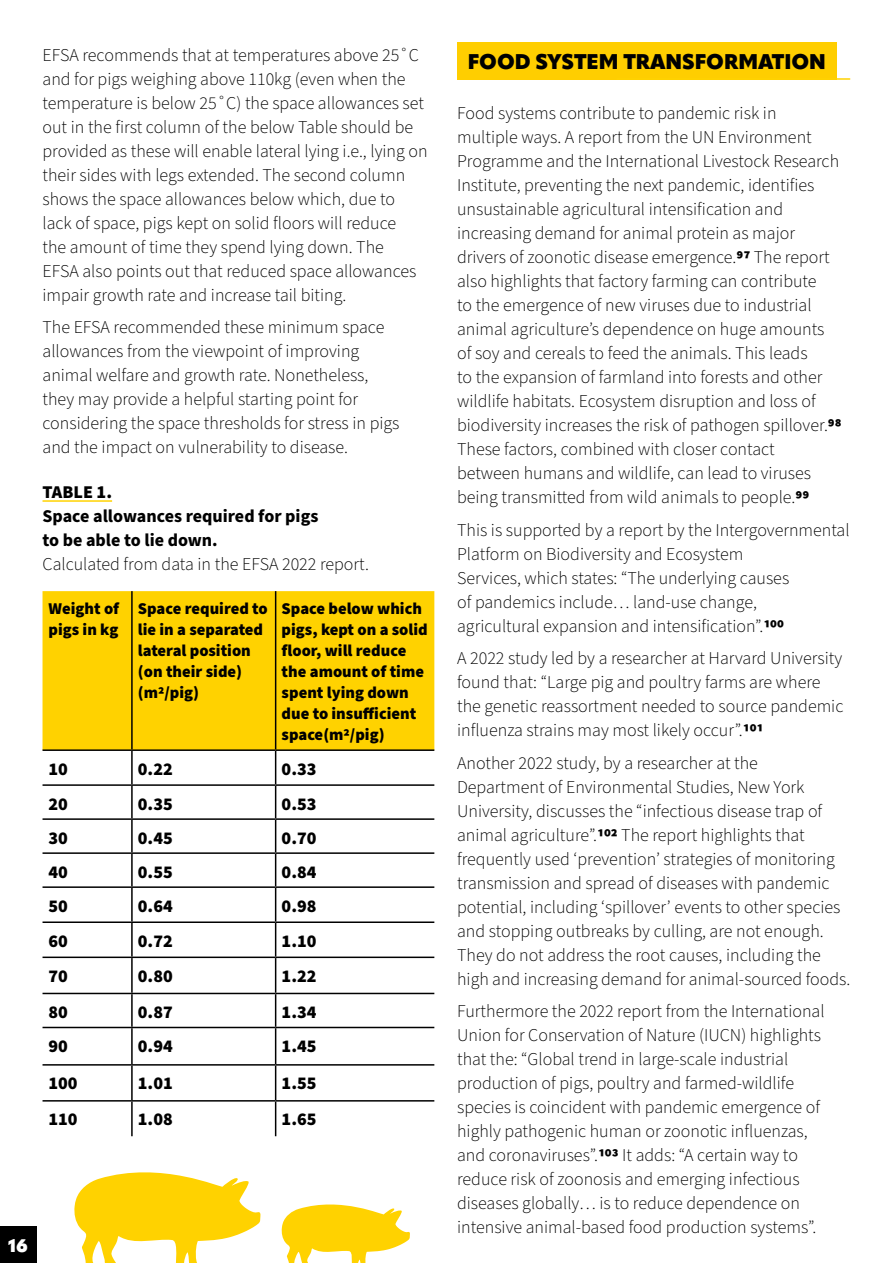
<style>
.page{position:relative;width:893px;height:1263px;background:#fff}
.page>*{position:absolute;margin:0;border:0;box-sizing:border-box;transform-origin:0 0}
.t1{font:900 21px "Apparat";color:#000}
.t2{font:300 18px/24px "Source Sans Pro";color:#000}
.t3{font:900 18px "Source Sans Pro";color:#000}
.t4{font:700 18px/24px "Source Sans Pro";color:#000}
.t5{font:900 18px "Apparat";color:#fff}
.t6{font:900 16.5px/21px "Source Sans Pro";color:#000}
.s1{font-weight:900}
</style>
<div class="page">
<hr style="left:43px;top:500px;width:69px;height:2px;background:#ffd200">
<div style="left:43px;top:591px;width:391px;height:158px;background:#ffd200"></div>
<hr style="left:43px;top:784px;width:89px;height:2px;background:#000">
<hr style="left:132px;top:784px;width:144px;height:2px;background:#000">
<hr style="left:276px;top:784px;width:158px;height:2px;background:#000">
<hr style="left:43px;top:818px;width:89px;height:2px;background:#000">
<hr style="left:132px;top:818px;width:144px;height:2px;background:#000">
<hr style="left:276px;top:818px;width:158px;height:2px;background:#000">
<hr style="left:43px;top:852px;width:89px;height:2px;background:#000">
<hr style="left:132px;top:852px;width:144px;height:2px;background:#000">
<hr style="left:276px;top:852px;width:158px;height:2px;background:#000">
<hr style="left:43px;top:886px;width:89px;height:2px;background:#000">
<hr style="left:132px;top:886px;width:144px;height:2px;background:#000">
<hr style="left:276px;top:886px;width:158px;height:2px;background:#000">
<hr style="left:43px;top:921px;width:89px;height:2px;background:#000">
<hr style="left:132px;top:921px;width:144px;height:2px;background:#000">
<hr style="left:276px;top:921px;width:158px;height:2px;background:#000">
<hr style="left:43px;top:956px;width:89px;height:2px;background:#000">
<hr style="left:132px;top:956px;width:144px;height:2px;background:#000">
<hr style="left:276px;top:956px;width:158px;height:2px;background:#000">
<hr style="left:43px;top:993px;width:89px;height:1px;background:#000">
<hr style="left:132px;top:993px;width:144px;height:1px;background:#000">
<hr style="left:276px;top:993px;width:158px;height:1px;background:#000">
<hr style="left:43px;top:1027px;width:89px;height:1px;background:#000">
<hr style="left:132px;top:1027px;width:144px;height:1px;background:#000">
<hr style="left:276px;top:1027px;width:158px;height:1px;background:#000">
<hr style="left:43px;top:1064px;width:89px;height:1px;background:#000">
<hr style="left:132px;top:1064px;width:144px;height:1px;background:#000">
<hr style="left:276px;top:1064px;width:158px;height:1px;background:#000">
<hr style="left:43px;top:1100px;width:89px;height:1px;background:#000">
<hr style="left:132px;top:1100px;width:144px;height:1px;background:#000">
<hr style="left:276px;top:1100px;width:158px;height:1px;background:#000">
<hr style="left:43px;top:749px;width:89px;height:2px;background:#000">
<hr style="left:132px;top:749px;width:144px;height:2px;background:#000">
<hr style="left:276px;top:749px;width:158px;height:2px;background:#000">
<hr style="left:131px;top:591px;width:2px;height:158px;background:#000">
<hr style="left:131px;top:751px;width:2px;height:33px;background:#000">
<hr style="left:131px;top:786px;width:2px;height:32px;background:#000">
<hr style="left:131px;top:820px;width:2px;height:32px;background:#000">
<hr style="left:131px;top:854px;width:2px;height:32px;background:#000">
<hr style="left:131px;top:888px;width:2px;height:33px;background:#000">
<hr style="left:131px;top:923px;width:2px;height:33px;background:#000">
<hr style="left:131px;top:958px;width:2px;height:35px;background:#000">
<hr style="left:131px;top:994px;width:2px;height:33px;background:#000">
<hr style="left:131px;top:1028px;width:2px;height:36px;background:#000">
<hr style="left:131px;top:1065px;width:2px;height:35px;background:#000">
<hr style="left:131px;top:1101px;width:2px;height:35px;background:#000">
<hr style="left:275px;top:591px;width:1px;height:158px;background:#000">
<hr style="left:275px;top:751px;width:1px;height:33px;background:#000">
<hr style="left:275px;top:786px;width:1px;height:32px;background:#000">
<hr style="left:275px;top:820px;width:1px;height:32px;background:#000">
<hr style="left:275px;top:854px;width:1px;height:32px;background:#000">
<hr style="left:275px;top:888px;width:1px;height:33px;background:#000">
<hr style="left:275px;top:923px;width:1px;height:33px;background:#000">
<hr style="left:275px;top:958px;width:1px;height:35px;background:#000">
<hr style="left:275px;top:994px;width:1px;height:33px;background:#000">
<hr style="left:275px;top:1028px;width:1px;height:36px;background:#000">
<hr style="left:275px;top:1065px;width:1px;height:35px;background:#000">
<hr style="left:275px;top:1101px;width:1px;height:35px;background:#000">
<div style="left:457px;top:43px;width:379px;height:37px;background:#ffce00"></div>
<hr style="left:617px;top:78px;width:233px;height:2px;background:#ffd200">
<svg style="left:74px;top:1172px;width:186px;height:91px"></svg>
<svg style="left:281px;top:1204px;width:129px;height:59px"></svg>
<div style="left:0;top:1227px;width:36px;height:36px;background:#000"></div>
<p class="t2" style="left:43px;top:44px;width:387px">EFSA recommends that at temperatures above 25˚C and for pigs weighing above 110kg (even when the temperature is below 25˚C) the space allowances set out in the first column of the below Table should be provided as these will enable lateral lying i.e., lying on their sides with legs extended. The second column shows the space allowances below which, due to lack of space, pigs kept on solid floors will reduce<br>the amount of time they spend lying down. The<br>EFSA also points out that reduced space allowances impair growth rate and increase tail biting.</p>
<p class="t2" style="left:43px;top:316px;width:359px">The EFSA recommended these minimum space allowances from the viewpoint of improving animal welfare and growth rate. Nonetheless, they may provide a helpful starting point for considering the space thresholds for stress in pigs and the impact on vulnerability to disease.</p>
<p class="t3" style="left:43px;top:479px;width:71px">TABLE 1.</p>
<p class="t4" style="left:43px;top:504px;width:277px">Space allowances required for pigs to be able to lie down.</p>
<p class="t2" style="left:43px;top:552px;width:328px">Calculated from data in the EFSA 2022 report.</p>
<p class="t6" style="left:49px;top:598px;width:72px">Weight of pigs in kg</p>
<p class="t6" style="left:138px;top:598px;width:131px">Space required to lie in a separated lateral position (on their side) (m2/pig)</p>
<p class="t6" style="left:282px;top:598px;width:148px">Space below which pigs, kept on a solid floor, will reduce the amount of time spent lying down due to insufficient space(m2/pig)</p>
<p class="t3" style="left:49px;top:756px;width:21px">10</p>
<p class="t3" style="left:138px;top:756px;width:36px">0.22</p>
<p class="t3" style="left:282px;top:756px;width:36px">0.33</p>
<p class="t3" style="left:49px;top:791px;width:21px">20</p>
<p class="t3" style="left:138px;top:791px;width:36px">0.35</p>
<p class="t3" style="left:282px;top:791px;width:36px">0.53</p>
<p class="t3" style="left:49px;top:825px;width:21px">30</p>
<p class="t3" style="left:138px;top:825px;width:36px">0.45</p>
<p class="t3" style="left:282px;top:825px;width:36px">0.70</p>
<p class="t3" style="left:49px;top:859px;width:21px">40</p>
<p class="t3" style="left:138px;top:859px;width:36px">0.55</p>
<p class="t3" style="left:282px;top:859px;width:36px">0.84</p>
<p class="t3" style="left:49px;top:893px;width:21px">50</p>
<p class="t3" style="left:138px;top:893px;width:36px">0.64</p>
<p class="t3" style="left:282px;top:893px;width:36px">0.98</p>
<p class="t3" style="left:49px;top:928px;width:21px">60</p>
<p class="t3" style="left:138px;top:928px;width:36px">0.72</p>
<p class="t3" style="left:282px;top:928px;width:36px">1.10</p>
<p class="t3" style="left:49px;top:963px;width:21px">70</p>
<p class="t3" style="left:138px;top:963px;width:36px">0.80</p>
<p class="t3" style="left:282px;top:963px;width:36px">1.22</p>
<p class="t3" style="left:49px;top:999px;width:21px">80</p>
<p class="t3" style="left:138px;top:999px;width:36px">0.87</p>
<p class="t3" style="left:282px;top:999px;width:36px">1.34</p>
<p class="t3" style="left:49px;top:1033px;width:21px">90</p>
<p class="t3" style="left:138px;top:1033px;width:36px">0.94</p>
<p class="t3" style="left:282px;top:1033px;width:36px">1.45</p>
<p class="t3" style="left:49px;top:1071px;width:31px">100</p>
<p class="t3" style="left:138px;top:1071px;width:36px">1.01</p>
<p class="t3" style="left:282px;top:1071px;width:36px">1.55</p>
<p class="t3" style="left:49px;top:1107px;width:31px">110</p>
<p class="t3" style="left:138px;top:1107px;width:36px">1.08</p>
<p class="t3" style="left:282px;top:1107px;width:36px">1.65</p>
<p class="t5" style="left:8px;top:1234px;width:21px">16</p>
<p class="t1" style="left:468px;top:49px;width:360px">FOOD SYSTEM TRANSFORMATION</p>
<p class="t2" style="left:457px;top:102px;width:386px">Food systems contribute to pandemic risk in multiple ways. A report from the UN Environment Programme and the International Livestock Research Institute, preventing the next pandemic, identifies unsustainable agricultural intensification and increasing demand for animal protein as major drivers of zoonotic disease emergence.<span class="s1">97</span> The report also highlights that factory farming can contribute<br>to the emergence of new viruses due to industrial animal agriculture’s dependence on huge amounts of soy and cereals to feed the animals. This leads<br>to the expansion of farmland into forests and other wildlife habitats. Ecosystem disruption and loss of biodiversity increases the risk of pathogen spillover.<span class="s1">98<br></span>These factors, combined with closer contact between humans and wildlife, can lead to viruses being transmitted from wild animals to people.<span class="s1">99</span></p>
<p class="t2" style="left:457px;top:518px;width:394px">This is supported by a report by the Intergovernmental Platform on Biodiversity and Ecosystem<br>Services, which states: “The underlying causes<br>of pandemics include… land-use change,<br>agricultural expansion and intensification”.<span class="s1">100</span></p>
<p class="t2" style="left:457px;top:647px;width:388px">A 2022 study led by a researcher at Harvard University found that: “Large pig and poultry farms are where the genetic reassortment needed to source pandemic influenza strains may most likely occur”.<span class="s1">101</span></p>
<p class="t2" style="left:457px;top:751px;width:395px">Another 2022 study, by a researcher at the<br>Department of Environmental Studies, New York University, discusses the “infectious disease trap of animal agriculture”.<span class="s1">102</span> The report highlights that frequently used ‘prevention’ strategies of monitoring transmission and spread of diseases with pandemic potential, including ‘spillover’ events to other species and stopping outbreaks by culling, are not enough.<br>They do not address the root causes, including the high and increasing demand for animal-sourced foods.</p>
<p class="t2" style="left:457px;top:1000px;width:369px">Furthermore the 2022 report from the International Union for Conservation of Nature (IUCN) highlights that the: “Global trend in large-scale industrial production of pigs, poultry and farmed-wildlife species is coincident with pandemic emergence of highly pathogenic human or zoonotic influenzas, and coronaviruses”.<span class="s1">103</span> It adds: “A certain way to reduce risk of zoonosis and emerging infectious diseases globally… is to reduce dependence on intensive animal-based food production systems”.</p>
</div>
